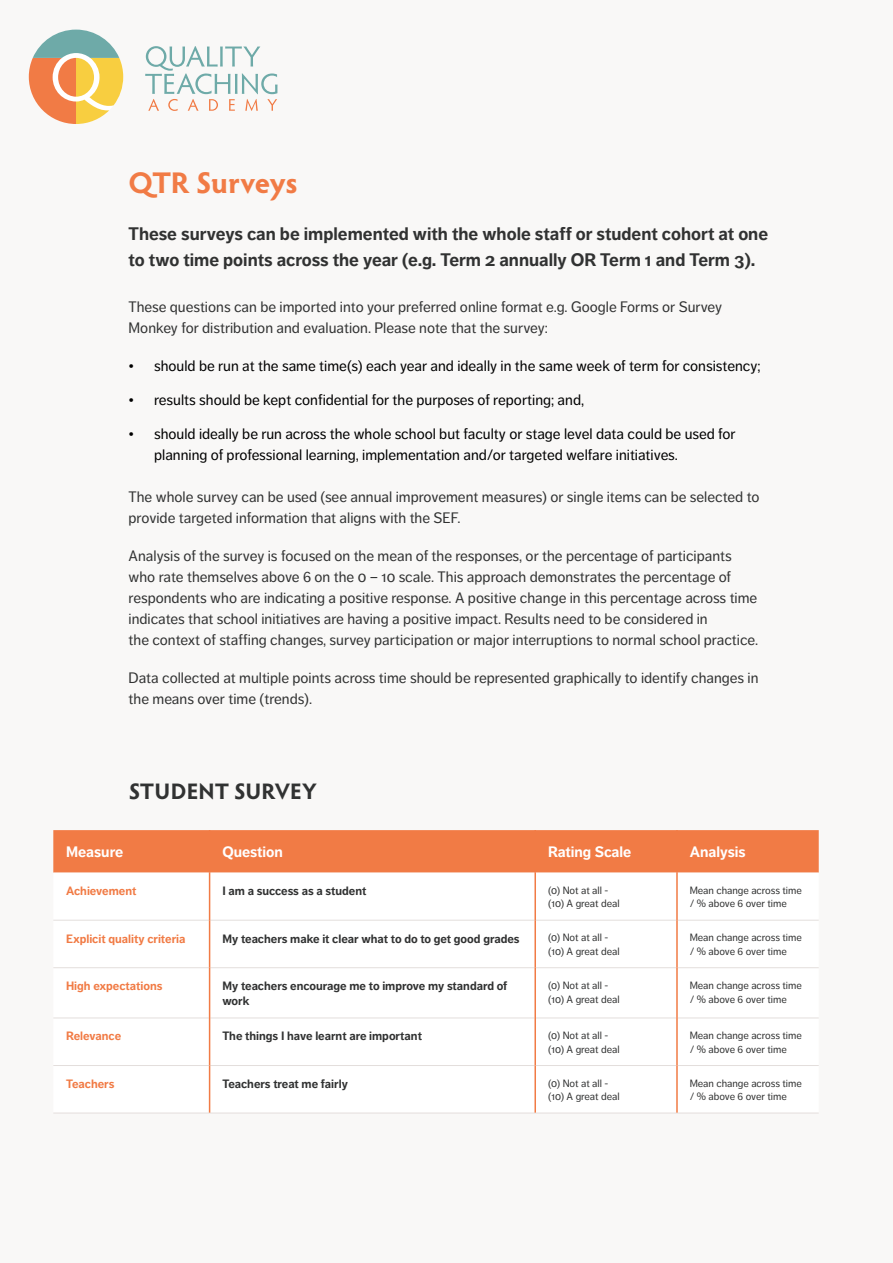
<style>
.page{position:relative;width:893px;height:1263px;background:#f9f8f7}
.page>*{position:absolute;margin:0;border:0;box-sizing:border-box;transform-origin:0 0}
.t1{font:700 30px "Hypatia Sans Pro";letter-spacing:-.015em;color:#f17b45}
.t2{font:700 22.5px "Hypatia Sans Pro";letter-spacing:.005em;color:#313232}
.t3{font:700 18px/25.5px "Dagny Pro";color:#313232}
.t4{font:15px/21px "Dagny Pro";color:#313232}
.t5{font:15px/21px "Dagny Pro";color:#000}
.t6{font:700 15px "Dagny Pro";color:#fff}
.t7{font:700 12px/15px "Dagny Pro";color:#313232}
.t8{font:700 12px "Dagny Pro";color:#f17b45}
.t9{font:10.5px/13.5px "Dagny Pro";color:#313232}
</style>
<div class="page">
<div style="left:53px;top:830px;width:766px;height:43px;background:#f17b45"></div>
<hr style="left:53px;top:920px;width:156px;height:1px;background:#e3dedc">
<hr style="left:210px;top:920px;width:324px;height:1px;background:#e3dedc">
<hr style="left:536px;top:920px;width:140px;height:1px;background:#e3dedc">
<hr style="left:678px;top:920px;width:141px;height:1px;background:#e3dedc">
<hr style="left:53px;top:967px;width:156px;height:1px;background:#e3dedc">
<hr style="left:210px;top:967px;width:324px;height:1px;background:#e3dedc">
<hr style="left:536px;top:967px;width:140px;height:1px;background:#e3dedc">
<hr style="left:678px;top:967px;width:141px;height:1px;background:#e3dedc">
<hr style="left:53px;top:1017px;width:156px;height:1px;background:#e3dedc">
<hr style="left:210px;top:1017px;width:324px;height:1px;background:#e3dedc">
<hr style="left:536px;top:1017px;width:140px;height:1px;background:#e3dedc">
<hr style="left:678px;top:1017px;width:141px;height:1px;background:#e3dedc">
<hr style="left:53px;top:1065px;width:156px;height:1px;background:#e3dedc">
<hr style="left:210px;top:1065px;width:324px;height:1px;background:#e3dedc">
<hr style="left:536px;top:1065px;width:140px;height:1px;background:#e3dedc">
<hr style="left:678px;top:1065px;width:141px;height:1px;background:#e3dedc">
<hr style="left:53px;top:1113px;width:157px;height:1px;background:#e3dedc">
<hr style="left:210px;top:1113px;width:325px;height:1px;background:#e3dedc">
<hr style="left:535px;top:1113px;width:142px;height:1px;background:#e3dedc">
<hr style="left:677px;top:1113px;width:142px;height:1px;background:#e3dedc">
<hr style="left:209px;top:830px;width:1px;height:43px;background:#f17b45">
<hr style="left:534px;top:830px;width:2px;height:43px;background:#f17b45">
<hr style="left:676px;top:830px;width:2px;height:43px;background:#f17b45">
<hr style="left:209px;top:873px;width:1px;height:47px;background:#f17b45">
<hr style="left:534px;top:873px;width:2px;height:47px;background:#f17b45">
<hr style="left:676px;top:873px;width:2px;height:47px;background:#f17b45">
<hr style="left:209px;top:920px;width:1px;height:48px;background:#f17b45">
<hr style="left:534px;top:920px;width:2px;height:48px;background:#f17b45">
<hr style="left:676px;top:920px;width:2px;height:48px;background:#f17b45">
<hr style="left:209px;top:968px;width:1px;height:50px;background:#f17b45">
<hr style="left:534px;top:968px;width:2px;height:50px;background:#f17b45">
<hr style="left:676px;top:968px;width:2px;height:50px;background:#f17b45">
<hr style="left:209px;top:1018px;width:1px;height:47px;background:#f17b45">
<hr style="left:534px;top:1018px;width:2px;height:47px;background:#f17b45">
<hr style="left:676px;top:1018px;width:2px;height:47px;background:#f17b45">
<hr style="left:209px;top:1065px;width:1px;height:48px;background:#f17b45">
<hr style="left:534px;top:1065px;width:2px;height:48px;background:#f17b45">
<hr style="left:676px;top:1065px;width:2px;height:48px;background:#f17b45">
<svg style="left:145px;top:46px;width:133px;height:65px"></svg>
<svg style="left:29px;top:30px;width:94px;height:94px"></svg>
<h1 class="t1" style="left:129px;top:162px;width:171px">QTR Surveys</h1>
<p class="t3" style="left:129px;top:221px;width:641px">These surveys can be implemented with the whole staff or student cohort at one to two time points across the year (e.g. Term 2 annually OR Term 1 and Term 3).</p>
<p class="t4" style="left:129px;top:296px;width:595px">These questions can be imported into your preferred online format e.g. Google Forms or Survey<br>Monkey for distribution and evaluation. Please note that the survey:</p>
<p class="t5" style="left:129px;top:355px;width:633px">• should be run at the same time(s) each year and ideally in the same week of term for consistency;</p>
<p class="t5" style="left:129px;top:389px;width:457px">• results should be kept confidential for the purposes of reporting; and,</p>
<p class="t5" style="left:154px;top:423px;width:583px;text-indent:-26px">• should ideally be run across the whole school but faculty or stage level data could be used for planning of professional learning, implementation and/or targeted welfare initiatives.</p>
<p class="t4" style="left:129px;top:486px;width:632px">The whole survey can be used (see annual improvement measures) or single items can be selected to provide targeted information that aligns with the SEF.</p>
<p class="t4" style="left:129px;top:545px;width:631px">Analysis of the survey is focused on the mean of the responses, or the percentage of participants who rate themselves above 6 on the 0 – 10 scale. This approach demonstrates the percentage of respondents who are indicating a positive response. A positive change in this percentage across time indicates that school initiatives are having a positive impact. Results need to be considered in<br>the context of staffing changes, survey participation or major interruptions to normal school practice.</p>
<p class="t4" style="left:129px;top:667px;width:631px">Data collected at multiple points across time should be represented graphically to identify changes in the means over time (trends).</p>
<h2 class="t2" style="left:129px;top:776px;width:190px">STUDENT SURVEY</h2>
<p class="t6" style="left:66px;top:843px;width:59px">Measure</p>
<p class="t6" style="left:222px;top:843px;width:62px">Question</p>
<p class="t6" style="left:548px;top:843px;width:85px">Rating Scale</p>
<p class="t6" style="left:690px;top:843px;width:57px">Analysis</p>
<p class="t8" style="left:66px;top:884px;width:72px">Achievement</p>
<p class="t7" style="left:222px;top:883px;width:146px">I am a success as a student</p>
<p class="t9" style="left:548px;top:883px;width:73px">(0) Not at all - (10) A great deal</p>
<p class="t9" style="left:690px;top:883px;width:114px">Mean change across time / % above 6 over time</p>
<p class="t8" style="left:66px;top:931px;width:121px">Explicit quality criteria</p>
<p class="t7" style="left:222px;top:931px;width:299px">My teachers make it clear what to do to get good grades</p>
<p class="t9" style="left:548px;top:931px;width:73px">(0) Not at all - (10) A great deal</p>
<p class="t9" style="left:690px;top:931px;width:114px">Mean change across time / % above 6 over time</p>
<p class="t8" style="left:66px;top:979px;width:98px">High expectations</p>
<p class="t7" style="left:222px;top:979px;width:286px">My teachers encourage me to improve my standard of work</p>
<p class="t9" style="left:548px;top:979px;width:73px">(0) Not at all - (10) A great deal</p>
<p class="t9" style="left:690px;top:979px;width:114px">Mean change across time / % above 6 over time</p>
<p class="t8" style="left:66px;top:1029px;width:57px">Relevance</p>
<p class="t7" style="left:222px;top:1029px;width:201px">The things I have learnt are important</p>
<p class="t9" style="left:548px;top:1029px;width:73px">(0) Not at all - (10) A great deal</p>
<p class="t9" style="left:690px;top:1029px;width:114px">Mean change across time / % above 6 over time</p>
<p class="t8" style="left:66px;top:1077px;width:50px">Teachers</p>
<p class="t7" style="left:222px;top:1076px;width:127px">Teachers treat me fairly</p>
<p class="t9" style="left:548px;top:1076px;width:73px">(0) Not at all - (10) A great deal</p>
<p class="t9" style="left:690px;top:1076px;width:114px">Mean change across time / % above 6 over time</p>
</div>
